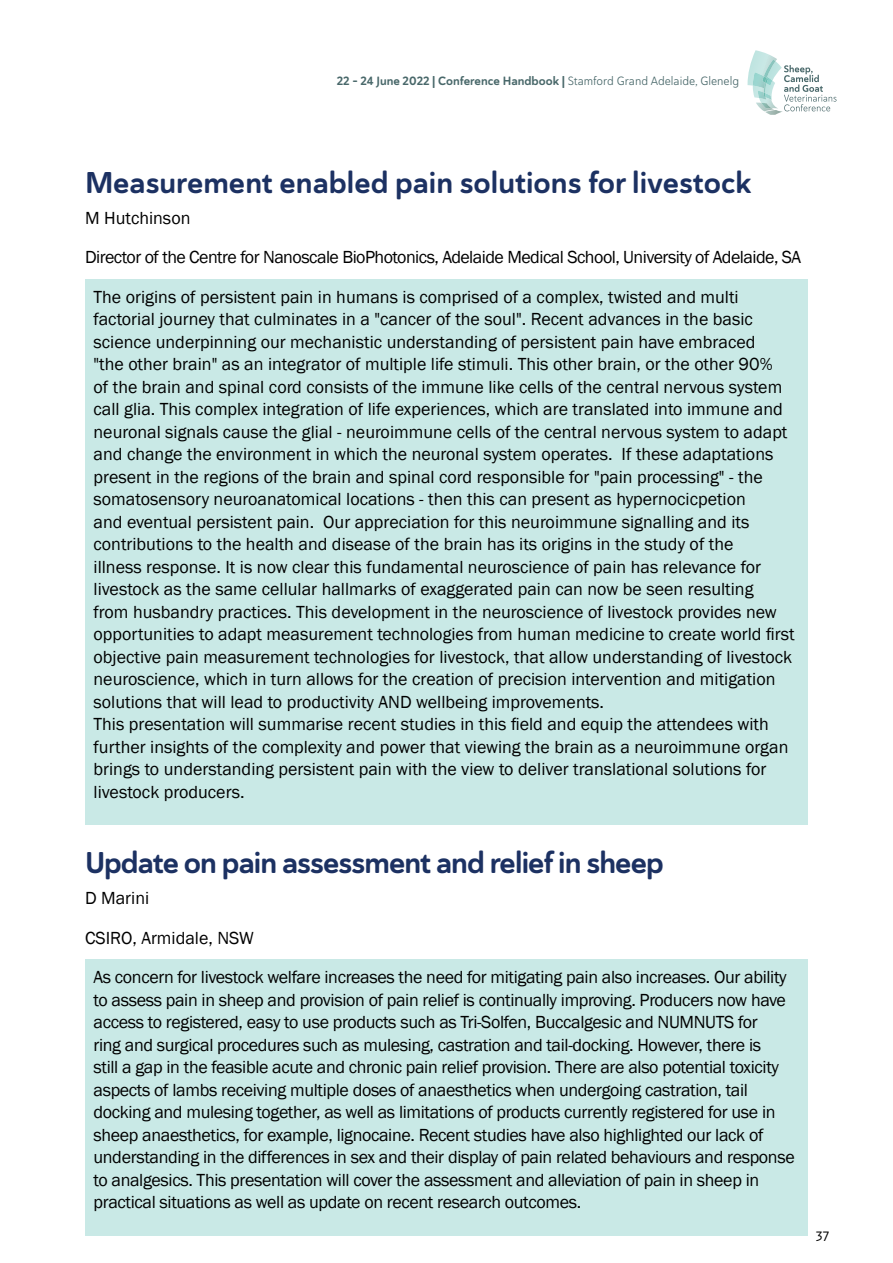
<style>
.page{position:relative;width:893px;height:1263px;background:#fff}
.page>*{position:absolute;margin:0;border:0;box-sizing:border-box;transform-origin:0 0}
.t1{font:30px "Haboro Soft Nor Bol";letter-spacing:-.01em;color:#1c3162}
.t2{font:30px "Haboro Soft Nor Bol";letter-spacing:-.03em;color:#1c3162}
.t3{font:18px/22.5px "Franklin Gothic";color:#000}
.t4{font:18px/22.5px "Franklin Gothic";letter-spacing:-.02em;color:#000}
.t5{font:18px "Franklin Gothic";letter-spacing:-.03em;color:#000}
.t6{font:13.5px "Haboro Soft Nor Reg";color:#000}
.t7{font:12px "Haboro Soft Nor Bol";color:#49686a}
.s1{font-family:"Haboro Soft Nor Boo"}
</style>
<div class="page">
<svg style="left:747px;top:50px;width:89px;height:65px"></svg>
<div style="left:85px;top:279px;width:723px;height:545px;background:#c9e9e6"></div>
<div style="left:85px;top:958px;width:723px;height:277px;background:#c9e9e6"></div>
<p class="t7" style="left:337px;top:73px;width:404px">22 – 24 June 2022 | Conference Handbook | <span class="s1">Stamford Grand Adelaide, Glenelg</span></p>
<h1 class="t1" style="left:85px;top:162px;width:668px">Measurement enabled pain solutions for livestock</h1>
<p class="t3" style="left:85px;top:207px;width:107px">M Hutchinson</p>
<p class="t5" style="left:85px;top:246px;width:718px">Director of the Centre for Nanoscale BioPhotonics, Adelaide Medical School, University of Adelaide, SA</p>
<p class="t3" style="left:94px;top:286px;width:647px">The origins of persistent pain in humans is comprised of a complex, twisted and multi</p>
<p class="t3" style="left:94px;top:308px;width:703px">factorial journey that culminates in a "cancer of the soul". Recent advances in the basic science underpinning our mechanistic understanding of persistent pain have embraced<br>"the other brain" as an integrator of multiple life stimuli. This other brain, or the other 90%<br>of the brain and spinal cord consists of the immune like cells of the central nervous system call glia. This complex integration of life experiences, which are translated into immune and neuronal signals cause the glial - neuroimmune cells of the central nervous system to adapt and change the environment in which the neuronal system operates. If these adaptations present in the regions of the brain and spinal cord responsible for "pain processing" - the somatosensory neuroanatomical locations - then this can present as hypernocicpetion<br>and eventual persistent pain. Our appreciation for this neuroimmune signalling and its contributions to the health and disease of the brain has its origins in the study of the<br>illness response. It is now clear this fundamental neuroscience of pain has relevance for livestock as the same cellular hallmarks of exaggerated pain can now be seen resulting<br>from husbandry practices. This development in the neuroscience of livestock provides new opportunities to adapt measurement technologies from human medicine to create world first objective pain measurement technologies for livestock, that allow understanding of livestock neuroscience, which in turn allows for the creation of precision intervention and mitigation solutions that will lead to productivity AND wellbeing improvements.<br>This presentation will summarise recent studies in this field and equip the attendees with further insights of the complexity and power that viewing the brain as a neuroimmune organ brings to understanding persistent pain with the view to deliver translational solutions for livestock producers.</p>
<h1 class="t2" style="left:85px;top:843px;width:580px">Update on pain assessment and relief in sheep</h1>
<p class="t3" style="left:85px;top:887px;width:66px">D Marini</p>
<p class="t3" style="left:85px;top:927px;width:170px">CSIRO, Armidale, NSW</p>
<p class="t4" style="left:94px;top:966px;width:695px">As concern for livestock welfare increases the need for mitigating pain also increases. Our ability</p>
<p class="t4" style="left:94px;top:989px;width:703px">to assess pain in sheep and provision of pain relief is continually improving. Producers now have access to registered, easy to use products such as Tri-Solfen, Buccalgesic and NUMNUTS for<br>ring and surgical procedures such as mulesing, castration and tail-docking. However, there is<br>still a gap in the feasible acute and chronic pain relief provision. There are also potential toxicity aspects of lambs receiving multiple doses of anaesthetics when undergoing castration, tail docking and mulesing together, as well as limitations of products currently registered for use in sheep anaesthetics, for example, lignocaine. Recent studies have also highlighted our lack of understanding in the differences in sex and their display of pain related behaviours and response to analgesics. This presentation will cover the assessment and alleviation of pain in sheep in practical situations as well as update on recent research outcomes.</p>
<p class="t6" style="left:816px;top:1227px;width:15px">37</p>
</div>
